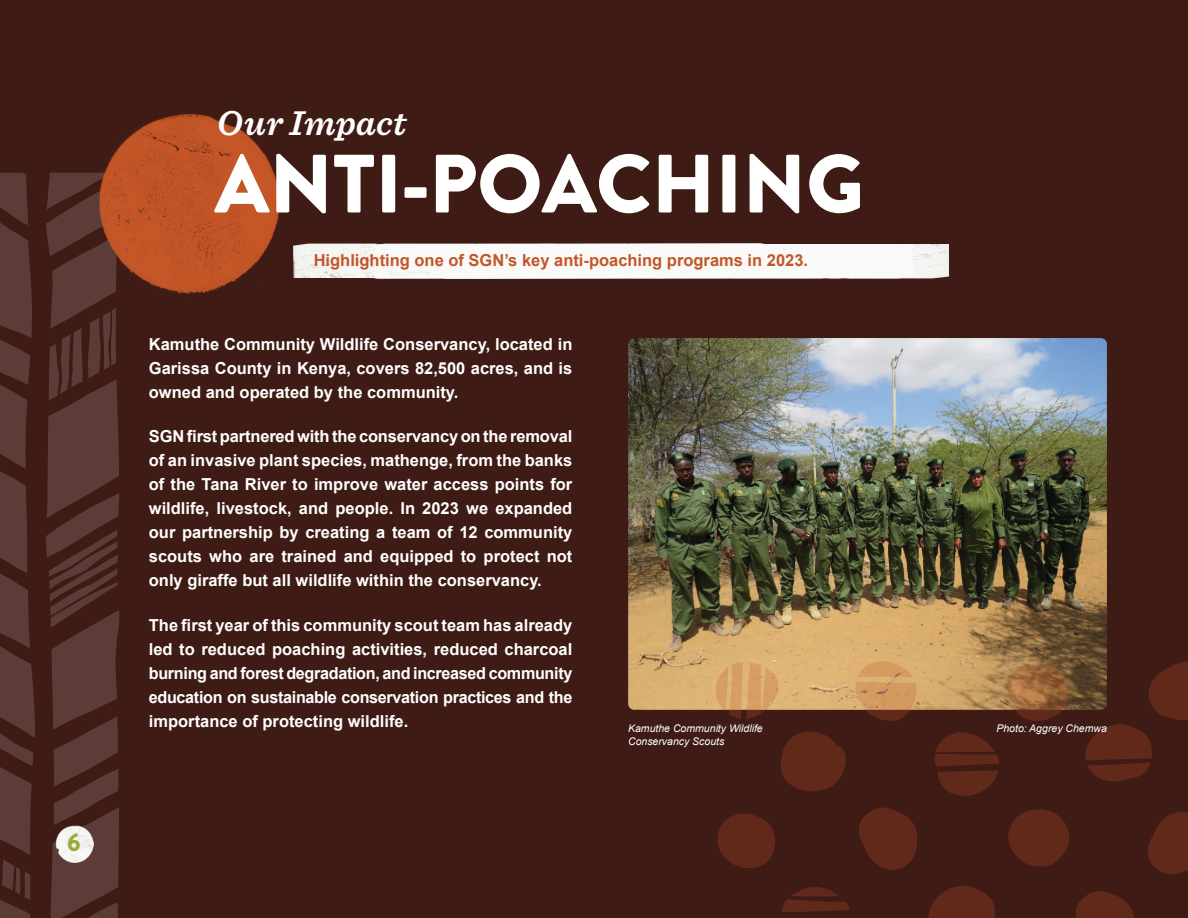
<style>
.page{position:relative;width:1188px;height:918px;background:#3f1b15}
.page>*{position:absolute;margin:0;border:0;box-sizing:border-box;transform-origin:0 0}
.t1{font:900 82.5px "Brandon Grotesque";color:#fff}
.t2{font:italic 600 36px "Sentinel";color:#fff}
.t3{font:900 25.35px "Brandon Grotesque";color:#97ae33}
.t4{font:700 16.5px/24px "Arial";color:#fff;text-align:justify}
.t5{font:700 16.5px "Arial";color:#c35628}
.t6{font:italic 10.5px/12.6px "Arial";color:#fff}
</style>
<div class="page">
<svg style="left:46px;top:173px;width:73px;height:745px"></svg>
<svg style="left:0;top:173px;width:35px;height:745px"></svg>
<img style="left:94px;top:114px;width:186px;height:193px">
<img style="left:294px;top:243px;width:470px;height:35px">
<div style="left:350px;top:244px;width:598px;height:35px;background:#fafbf9"></div>
<img style="left:628px;top:338px;width:479px;height:372px">
<svg style="left:717px;top:813px;width:58px;height:55px"></svg>
<svg style="left:714px;top:662px;width:67px;height:57px;background:#c2915d"></svg>
<svg style="left:781px;top:731px;width:65px;height:61px"></svg>
<svg style="left:782px;top:887px;width:68px;height:25px"></svg>
<svg style="left:859px;top:807px;width:58px;height:63px"></svg>
<svg style="left:1076px;top:891px;width:58px;height:27px"></svg>
<svg style="left:855px;top:660px;width:62px;height:61px;background:#bd8857"></svg>
<svg style="left:1148px;top:812px;width:40px;height:63px"></svg>
<svg style="left:935px;top:732px;width:64px;height:64px"></svg>
<svg style="left:928px;top:885px;width:67px;height:33px"></svg>
<svg style="left:1083px;top:660px;width:105px;height:122px"></svg>
<svg style="left:1008px;top:809px;width:62px;height:58px"></svg>
<svg style="left:1003px;top:663px;width:66px;height:58px;background:#8d5d38"></svg>
<img style="left:54px;top:823px;width:40px;height:39px">
<h3 class="t3" style="left:67px;top:825px;width:15px">6</h3>
<h2 class="t2" style="left:217px;top:95px;width:192px">Our Impact</h2>
<h1 class="t1" style="left:215px;top:126px;width:651px">ANTI-POACHING</h1>
<p class="t5" style="left:314px;top:249px;width:496px">Highlighting one of SGN’s key anti-poaching programs in 2023.</p>
<p class="t4" style="left:149px;top:333px;width:425px">Kamuthe Community Wildlife Conservancy, located in Garissa County in Kenya, covers 82,500 acres, and is owned and operated by the community.</p>
<p class="t4" style="left:149px;top:425px;width:425px">SGN first partnered with the conservancy on the removal of an invasive plant species, mathenge, from the banks of the Tana River to improve water access points for wildlife, livestock, and people. In 2023 we expanded our partnership by creating a team of 12 community scouts who are trained and equipped to protect not only giraffe but all wildlife within the conservancy.</p>
<p class="t4" style="left:149px;top:613px;width:425px">The first year of this community scout team has already led to reduced poaching activities, reduced charcoal burning and forest degradation, and increased community education on sustainable conservation practices and the importance of protecting wildlife.</p>
<p class="t6" style="left:628px;top:723px;width:136px">Kamuthe Community Wildlife<br>Conservancy Scouts</p>
<p class="t6" style="left:996px;top:723px;width:112px">Photo: Aggrey Chemwa</p>
</div>
